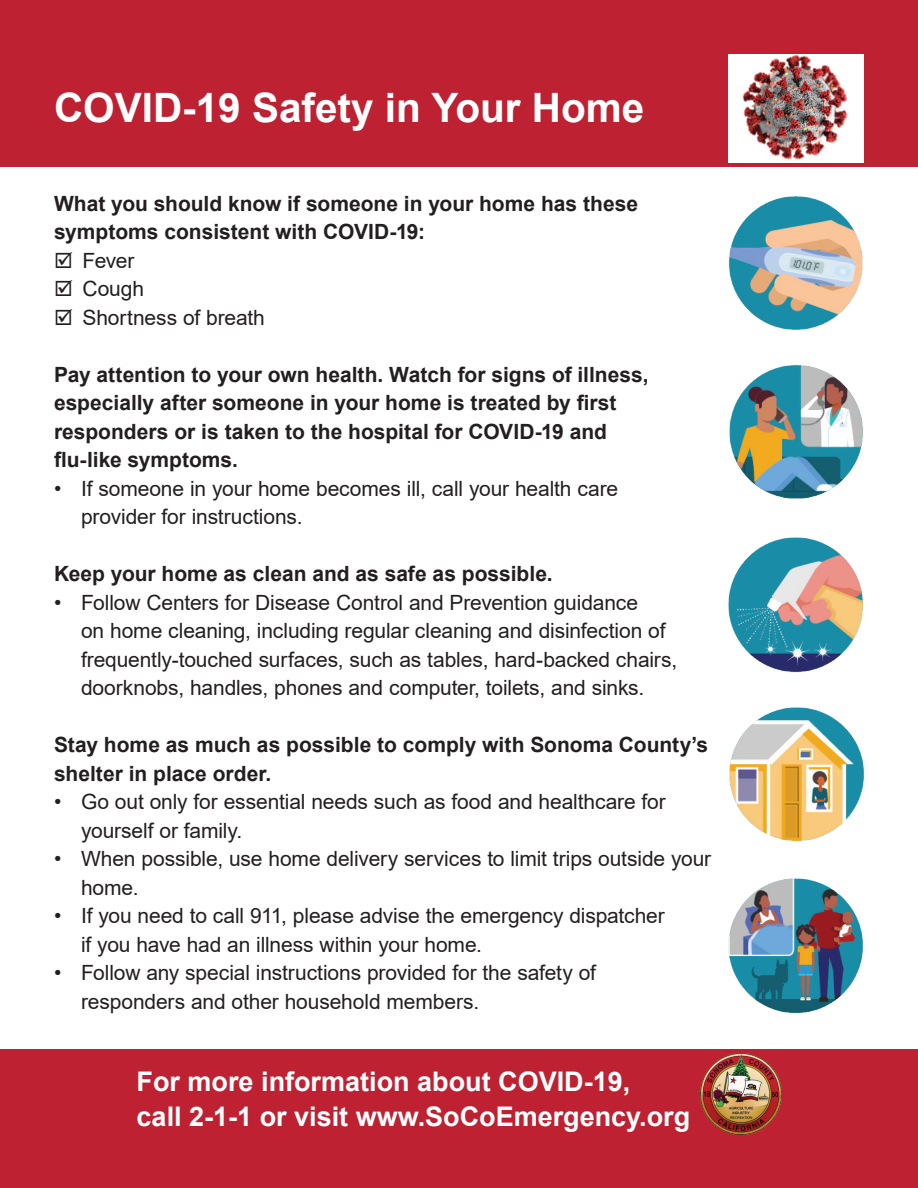
<style>
.page{position:relative;width:918px;height:1188px;background:#fff}
.page>*{position:absolute;margin:0;border:0;box-sizing:border-box;transform-origin:0 0}
.t1{font:700 40.5px "Arial";color:#fff}
.t2{font:700 27px/34.5px "Arial";color:#fff}
.t3{font:21px/28.5px "Arial";letter-spacing:-.005em;color:#231f20}
.t4{font:700 21px/28.5px "Arial";color:#231f20}
</style>
<div class="page">
<div style="left:0;top:1050px;width:918px;height:138px;background:#be2232"></div>
<div style="left:0;top:0;width:918px;height:167px;background:#be2232"></div>
<img style="left:728px;top:537px;width:136px;height:135px">
<img style="left:729px;top:707px;width:135px;height:134px">
<img style="left:728px;top:878px;width:136px;height:135px">
<img style="left:700px;top:1054px;width:81px;height:81px">
<img style="left:729px;top:196px;width:134px;height:134px">
<img style="left:729px;top:364px;width:134px;height:135px">
<img style="left:729px;top:54px;width:135px;height:108px">
<h1 class="t1" style="left:54px;top:80px;width:592px">COVID-19 Safety in Your Home</h1>
<p class="t4" style="left:54px;top:189px;width:586px">What you should know if someone in your home has these symptoms consistent with COVID-19:</p>
<p class="t3" style="left:54px;top:246px;width:82px">☑ Fever</p>
<p class="t3" style="left:54px;top:274px;width:92px">☑ Cough</p>
<p class="t3" style="left:54px;top:303px;width:212px">☑ Shortness of breath</p>
<p class="t4" style="left:54px;top:360px;width:596px">Pay attention to your own health. Watch for signs of illness, especially after someone in your home is treated by first responders or is taken to the hospital for COVID-19 and flu-like symptoms.</p>
<p class="t3" style="left:81px;top:474px;width:539px;text-indent:-27px">• If someone in your home becomes ill, call your health care provider for instructions.</p>
<p class="t4" style="left:54px;top:560px;width:500px">Keep your home as clean and as safe as possible.</p>
<p class="t3" style="left:81px;top:588px;width:598px;text-indent:-27px">• Follow Centers for Disease Control and Prevention guidance<br>on home cleaning, including regular cleaning and disinfection of frequently-touched surfaces, such as tables, hard-backed chairs, doorknobs, handles, phones and computer, toilets, and sinks.</p>
<p class="t4" style="left:54px;top:731px;width:656px">Stay home as much as possible to comply with Sonoma County’s shelter in place order.</p>
<p class="t3" style="left:81px;top:787px;width:586px;text-indent:-27px">• Go out only for essential needs such as food and healthcare for yourself or family.</p>
<p class="t3" style="left:81px;top:844px;width:632px;text-indent:-27px">• When possible, use home delivery services to limit trips outside your home.</p>
<p class="t3" style="left:81px;top:901px;width:585px;text-indent:-27px">• If you need to call 911, please advise the emergency dispatcher if you have had an illness within your home.</p>
<p class="t3" style="left:81px;top:958px;width:516px;text-indent:-27px">• Follow any special instructions provided for the safety of responders and other household members.</p>
<p class="t2" style="left:137px;top:1065px;width:555px">For more information about COVID-19,<br>call 2-1-1 or visit www.SoCoEmergency.org</p>
</div>
